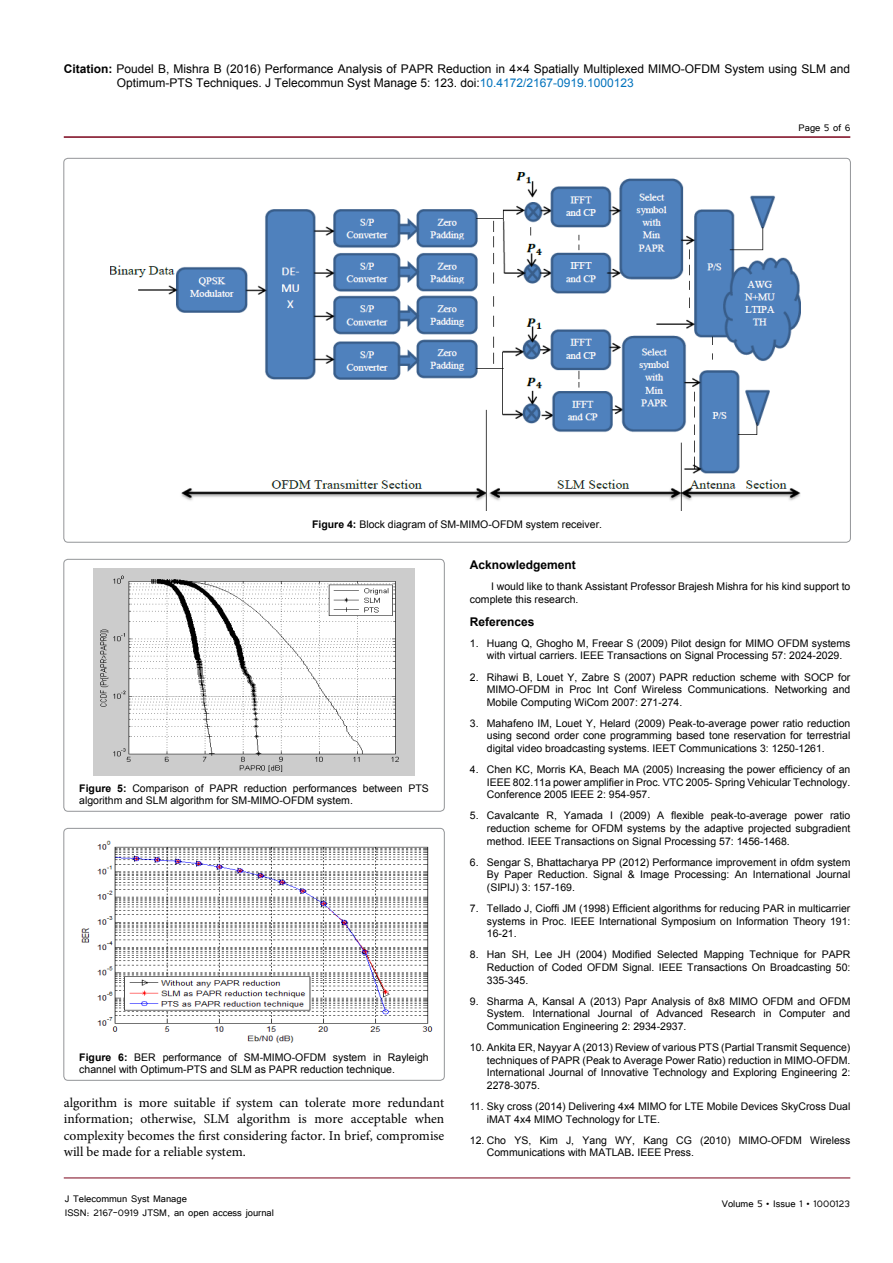
<style>
.page{position:relative;width:893px;height:1263px;background:#fff}
.page>*{position:absolute;margin:0;border:0;box-sizing:border-box;transform-origin:0 0}
.t1{font:13.5px/16.2px "Minion Pro";color:#000;text-align:justify}
.t2{font:12px/14.4px "Arial";color:#000}
.t3{font:12px/14.4px "Tunga";color:#000}
.t4{font:700 12px "Arial";color:#000}
.t5{font:10.5px/12.6px "Arial";color:#000;text-align:justify}
.s1{font-weight:700}
.s2{color:#0072bc}
</style>
<div class="page">
<hr style="left:64px;top:1178px;width:786px;height:1px;background:#7a031b">
<hr style="left:64px;top:136px;width:786px;height:2px;background:#7a031b">
<img style="left:110px;top:172px;width:690px;height:339px">
<div style="left:64px;top:559px;width:380px;height:252px;border:1px solid #939598;border-radius:4px"></div>
<img style="left:93px;top:569px;width:322px;height:207px">
<div style="left:64px;top:828px;width:380px;height:252px;border:1px solid #939598;border-radius:4px"></div>
<img style="left:81px;top:840px;width:352px;height:203px">
<p class="t2" style="left:117px;top:61px;width:735px;text-indent:-53px"><span class="s1">Citation:</span> Poudel B, Mishra B (2016) Performance Analysis of PAPR Reduction in 4×4 Spatially Multiplexed MIMO-OFDM System using SLM and<br>Optimum-PTS Techniques. J Telecommun Syst Manage 5: 123. doi:<span class="s2">10.4172/2167-0919.1000123</span></p>
<p class="t3" style="left:799px;top:119px;width:53px">Page 5 of 6</p>
<p class="t5" style="left:312px;top:518px;width:291px"><span class="s1">Figure 4:</span> Block diagram of SM-MIMO-OFDM system receiver.</p>
<p class="t5" style="left:79px;top:782px;width:351px"><span class="s1">Figure 5:</span> Comparison of PAPR reduction performances between PTS algorithm and SLM algorithm for SM-MIMO-OFDM system.</p>
<p class="t5" style="left:79px;top:1051px;width:351px"><span class="s1">Figure 6:</span> BER performance of SM-MIMO-OFDM system in Rayleigh channel with Optimum-PTS and SLM as PAPR reduction technique.</p>
<p class="t1" style="left:64px;top:1095px;width:382px">algorithm is more suitable if system can tolerate more redundant information; otherwise, SLM algorithm is more acceptable when complexity becomes the first considering factor. In brief, compromise will be made for a reliable system.</p>
<p class="t3" style="left:65px;top:1190px;width:211px">J Telecommun Syst Manage<br>ISSN: 2167-0919 JTSM, an open access journal</p>
<p class="t4" style="left:470px;top:557px;width:108px">Acknowledgement</p>
<p class="t5" style="left:470px;top:580px;width:382px;text-indent:21px">I would like to thank Assistant Professor Brajesh Mishra for his kind support to complete this research.</p>
<p class="t4" style="left:470px;top:613px;width:66px">References</p>
<p class="t5" style="left:487px;top:637px;width:365px;text-indent:-17px">1. Huang Q, Ghogho M, Freear S (2009) Pilot design for MIMO OFDM systems with virtual carriers. IEEE Transactions on Signal Processing 57: 2024-2029.</p>
<p class="t5" style="left:487px;top:671px;width:365px;text-indent:-17px">2. Rihawi B, Louet Y, Zabre S (2007) PAPR reduction scheme with SOCP for MIMO-OFDM in Proc Int Conf Wireless Communications. Networking and Mobile Computing WiCom 2007: 271-274.</p>
<p class="t5" style="left:487px;top:717px;width:365px;text-indent:-17px">3. Mahafeno IM, Louet Y, Helard (2009) Peak-to-average power ratio reduction using second order cone programming based tone reservation for terrestrial digital video broadcasting systems. IEET Communications 3: 1250-1261.</p>
<p class="t5" style="left:487px;top:763px;width:365px;text-indent:-17px">4. Chen KC, Morris KA, Beach MA (2005) Increasing the power efficiency of an IEEE 802.11a power amplifier in Proc. VTC 2005- Spring Vehicular Technology.<br>Conference 2005 IEEE 2: 954-957.</p>
<p class="t5" style="left:487px;top:809px;width:365px;text-indent:-17px">5. Cavalcante R, Yamada I (2009) A flexible peak-to-average power ratio reduction scheme for OFDM systems by the adaptive projected subgradient method. IEEE Transactions on Signal Processing 57: 1456-1468.</p>
<p class="t5" style="left:487px;top:856px;width:365px;text-indent:-17px">6. Sengar S, Bhattacharya PP (2012) Performance improvement in ofdm system By Paper Reduction. Signal &amp; Image Processing: An International Journal (SIPIJ) 3: 157-169.</p>
<p class="t5" style="left:487px;top:902px;width:365px;text-indent:-17px">7. Tellado J, Cioffi JM (1998) Efficient algorithms for reducing PAR in multicarrier systems in Proc. IEEE International Symposium on Information Theory 191:<br>16-21.</p>
<p class="t5" style="left:487px;top:948px;width:365px;text-indent:-17px">8. Han SH, Lee JH (2004) Modified Selected Mapping Technique for PAPR Reduction of Coded OFDM Signal. IEEE Transactions On Broadcasting 50:<br>335-345.</p>
<p class="t5" style="left:487px;top:995px;width:365px;text-indent:-17px">9. Sharma A, Kansal A (2013) Papr Analysis of 8x8 MIMO OFDM and OFDM System. International Journal of Advanced Research in Computer and Communication Engineering 2: 2934-2937.</p>
<p class="t5" style="left:487px;top:1041px;width:365px;text-indent:-17px">10. Ankita ER, Nayyar A (2013) Review of various PTS (Partial Transmit Sequence) techniques of PAPR (Peak to Average Power Ratio) reduction in MIMO-OFDM.<br>International Journal of Innovative Technology and Exploring Engineering 2:<br>2278-3075.</p>
<p class="t5" style="left:487px;top:1100px;width:365px;text-indent:-17px">11. Sky cross (2014) Delivering 4x4 MIMO for LTE Mobile Devices SkyCross Dual iMAT 4x4 MIMO Technology for LTE.</p>
<p class="t5" style="left:487px;top:1134px;width:365px;text-indent:-17px">12. Cho YS, Kim J, Yang WY, Kang CG (2010) MIMO-OFDM Wireless<br>Communications with MATLAB<span class="s1">.</span> IEEE Press.</p>
<p class="t3" style="left:722px;top:1196px;width:130px">Volume 5 • Issue 1 • 1000123</p>
</div>
